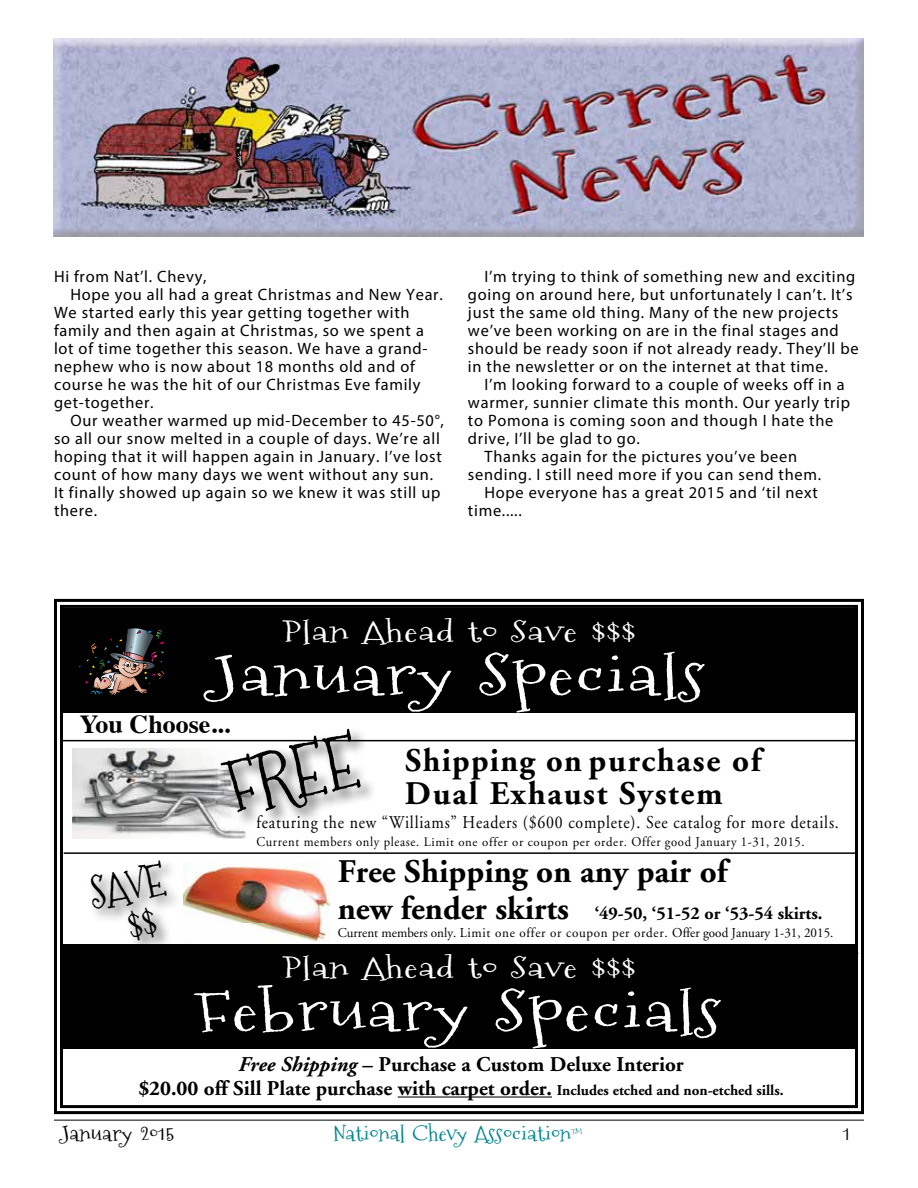
<style>
.page{position:relative;width:918px;height:1188px;background:#fff}
.page>*{position:absolute;margin:0;border:0;box-sizing:border-box;transform-origin:0 0}
.t1{font:72.15px "Mountainsof Christmas";color:#000;scale:.95 1}
.t2{font:54.75px "Mountainsof Christmas";letter-spacing:.015em;color:#fff;scale:1.46 1}
.t3{font:43.5px/40.5px "Mountainsof Christmas";color:#000;text-align:center;scale:.95 1}
.t4{font:700 33px/33px "Adobe Garamond";letter-spacing:.04em;color:#000}
.t5{font:700 33px "Adobe Garamond";color:#000}
.t6{font:28.5px "Mountainsof Christmas";letter-spacing:.015em;color:#fff;scale:1.46 1}
.t7{font:700 25.95px "Times";color:#000}
.t8{font:700 21px/24px "Adobe Garamond";color:#000;text-align:center}
.t9{font:21px "Mountainsof Christmas";color:#00868e;scale:1.15 1}
.t10{font:21px "Mountainsof Christmas";color:#000;scale:1.15 1}
.t11{font:21px "Mountainsof Christmas";color:#000}
.t12{font:18px "Adobe Garamond";letter-spacing:.05em;color:#000;scale:.88 1}
.t13{font:700 18px "Adobe Garamond";color:#000}
.t14{font:16.5px/18px "Myriad Pro";letter-spacing:.045em;color:#000}
.t15{font:13.5px "Adobe Garamond";letter-spacing:.05em;color:#000;scale:.93 1}
.t16{font:13.5px "Adobe Garamond";color:#000}
.t17{font:7.2px "Mountainsof Christmas";color:#00868e;scale:1.15 1}
.s1{font-family:"Adobe Garamond Pro";font-size:12.75px}
.s2{font-size:33px}
.s3{font-style:italic}
.s4{font-size:15px}
</style>
<div class="page">
<hr style="left:54px;top:1120px;width:810px;height:1px;background:#000">
<img style="left:54px;top:38px;width:810px;height:199px">
<svg style="left:54px;top:598px;width:810px;height:517px"></svg>
<div style="left:60px;top:605px;width:798px;height:503px;border:3px solid #000"></div>
<div style="left:63px;top:608px;width:794px;height:104px;background:#000"></div>
<div style="left:63px;top:944px;width:794px;height:104px;background:#000"></div>
<hr style="left:63px;top:740px;width:793px;height:1px;background:#000">
<hr style="left:398px;top:1097px;width:154px;height:1px;background:#000">
<img style="left:73px;top:749px;width:178px;height:89px">
<div style="left:218px;top:726px;width:159px;height:102px;background:#000;opacity:.75"></div>
<hr style="left:64px;top:852px;width:793px;height:2px;background:#000">
<img style="left:183px;top:864px;width:147px;height:80px">
<div style="left:87px;top:857px;width:95px;height:99px;background:#000;opacity:.75"></div>
<hr style="left:65px;top:952px;width:793px;height:2px;background:#000">
<img style="left:79px;top:628px;width:85px;height:67px">
<p class="t14" style="left:54px;top:268px;width:154px">Hi from Nat’l. Chevy,</p>
<p class="t14" style="left:70px;top:286px;width:374px">Hope you all had a great Christmas and New Year.</p>
<p class="t14" style="left:54px;top:304px;width:357px">We started early this year getting together with</p>
<p class="t14" style="left:54px;top:322px;width:371px">family and then again at Christmas, so we spent a</p>
<p class="t14" style="left:54px;top:340px;width:375px">lot of time together this season. We have a grand-</p>
<p class="t14" style="left:54px;top:358px;width:362px">nephew who is now about 18 months old and of</p>
<p class="t14" style="left:54px;top:376px;width:368px">course he was the hit of our Christmas Eve family</p>
<p class="t14" style="left:54px;top:394px;width:101px">get-together.</p>
<p class="t14" style="left:70px;top:412px;width:375px">Our weather warmed up mid-December to 45-50°,</p>
<p class="t14" style="left:54px;top:430px;width:387px">so all our snow melted in a couple of days. We’re all</p>
<p class="t14" style="left:54px;top:448px;width:389px">hoping that it will happen again in January. I’ve lost</p>
<p class="t14" style="left:54px;top:466px;width:381px">count of how many days we went without any sun.</p>
<p class="t14" style="left:54px;top:484px;width:388px">It finally showed up again so we knew it was still up</p>
<p class="t14" style="left:54px;top:502px;width:45px">there.</p>
<p class="t14" style="left:468px;top:268px;width:392px;text-indent:16px">I’m trying to think of something new and exciting going on around here, but unfortunately I can’t. It’s just the same old thing. Many of the new projects we’ve been working on are in the final stages and should be ready soon if not already ready. They’ll be in the newsletter or on the internet at that time.</p>
<p class="t14" style="left:484px;top:376px;width:362px">I’m looking forward to a couple of weeks off in a</p>
<p class="t14" style="left:468px;top:394px;width:384px">warmer, sunnier climate this month. Our yearly trip</p>
<p class="t14" style="left:468px;top:412px;width:367px">to Pomona is coming soon and though I hate the</p>
<p class="t14" style="left:468px;top:430px;width:173px">drive, I’ll be glad to go.</p>
<p class="t14" style="left:484px;top:448px;width:314px">Thanks again for the pictures you’ve been</p>
<p class="t14" style="left:468px;top:466px;width:355px">sending. I still need more if you can send them.</p>
<p class="t14" style="left:484px;top:484px;width:335px">Hope everyone has a great 2015 and ‘til next</p>
<p class="t14" style="left:468px;top:502px;width:55px">time.....</p>
<h3 class="t6" style="left:285px;top:612px;width:242px">Plan Ahead to Save $$$</h3>
<h2 class="t2" style="left:214px;top:638px;width:339px">January Specials</h2>
<h3 class="t7" style="left:80px;top:700px;width:152px">You Choose...</h3>
<h1 class="t1" style="left:218px;top:738px;width:141px;rotate:-12deg">FREE</h1>
<h3 class="t4" style="left:405px;top:744px;width:358px">Shipping on purchase of<br>Dual Exhaust System</h3>
<p class="t12" style="left:256px;top:812px;width:663px">featuring the new “Williams” Headers ($600 complete). See catalog for more details.</p>
<p class="t15" style="left:257px;top:834px;width:591px">Current members only please. <span class="s1">Limit one offer or coupon per order.</span> Offer good January 1-31, 2015.</p>
<h3 class="t3" style="left:87px;top:874px;width:81px;rotate:-12deg">SAVE $$</h3>
<h3 class="t5" style="left:338px;top:853px;width:391px">Free Shipping on any pair of</h3>
<p class="t13" style="left:338px;top:904px;width:486px"><span class="s2">new fender skirts</span> ‘49-50, ‘51-52 or ‘53-54 skirts.</p>
<p class="t16" style="left:338px;top:926px;width:497px">Current members only. Limit one offer or coupon per order. Offer good January 1-31, 2015.</p>
<h3 class="t6" style="left:285px;top:948px;width:242px">Plan Ahead to Save $$$</h3>
<h2 class="t2" style="left:198px;top:974px;width:362px">February Specials</h2>
<p class="t8" style="left:138px;top:1053px;width:647px"><span class="s3">Free Shipping</span> – Purchase a Custom Deluxe Interior<br>$20.00 off Sill Plate purchase with carpet order. <span class="s4">Includes etched and non-etched sills.</span></p>
<p class="t10" style="left:62px;top:1119px;width:99px">January 2015</p>
<p class="t9" style="left:334px;top:1119px;width:209px">National Chevy Association</p>
<p class="t17" style="left:572px;top:1126px;width:11px">TM</p>
<p class="t11" style="left:844px;top:1119px;width:8px">1</p>
</div>
